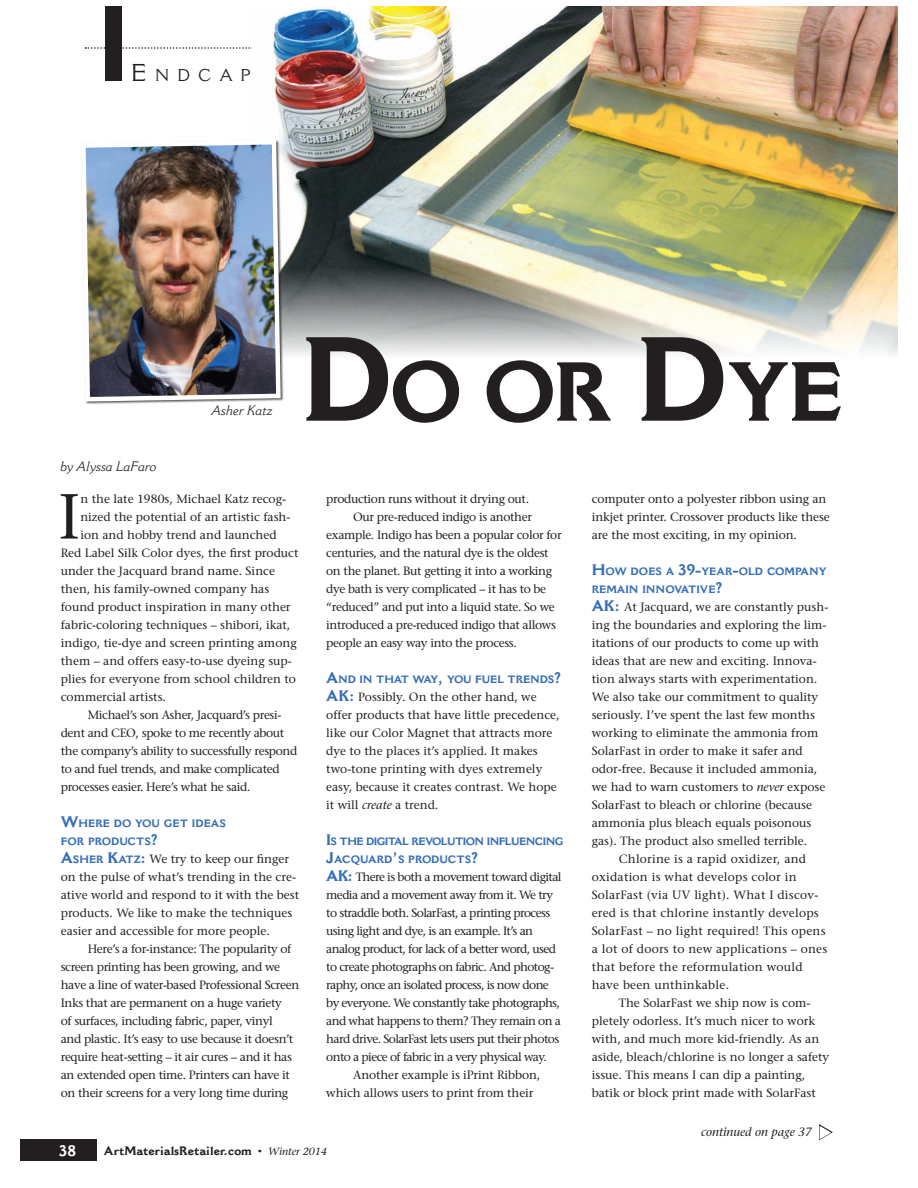
<style>
.page{position:relative;width:918px;height:1188px;background:#fff}
.page>*{position:absolute;margin:0;border:0;box-sizing:border-box;transform-origin:0 0}
.t1{font:700 82.35px "Cantoria";color:#231f20}
.t2{font:63.45px "Stone Serif";color:#231f20}
.t3{font:16.8px "Cantoria";letter-spacing:.485em;color:#231f20}
.t4{font:700 15px "Cantoria";color:#fff}
.t5{font:italic 13.5px "Cantoria";color:#231f20}
.t6{font:12px/18px "Stone Serif";color:#231f20}
.t7{font:12px/18px "Stone Serif";letter-spacing:-.03em;color:#231f20}
.t8{font:12px "Stone Serif";letter-spacing:-.05em;color:#231f20}
.t9{font:12px "Stone Serif";letter-spacing:.02em;color:#231f20}
.t10{font:700 12px "Cantoria";color:#231f20}
.t11{font:italic 12px "Stone Serif";color:#231f20}
.t12{font:700 10.5px/18px "Cantoria";letter-spacing:-.015em;color:#366eb4}
.t13{font:700 10.5px/18px "Cantoria";letter-spacing:-.055em;color:#366eb4}
.s1{font-size:24px}
.s2{font-size:117.6px}
.s3{font-size:15px}
.s4{font-family:"Cantoria";font-weight:700;font-size:15px;color:#366eb4}
.s5{font-family:"Cantoria";font-weight:700;font-size:10.5px;color:#366eb4}
.s6{font-style:italic}
.s7{font-family:"Stone Serif";font-weight:400;font-style:italic;font-size:10.5px}
</style>
<div class="page">
<div style="left:20px;top:1139px;width:77px;height:22px;background:#231f20"></div>
<div style="left:105px;top:7px;width:16px;height:74px;background:#231f20"></div>
<svg style="left:86px;top:47px;width:166px;height:2px"></svg>
<img style="left:272px;top:7px;width:626px;height:253px">
<img style="left:284px;top:260px;width:614px;height:95px">
<img style="left:81px;top:138px;width:202px;height:266px">
<svg style="left:819px;top:1124px;width:14px;height:17px"></svg>
<h3 class="t3" style="left:131px;top:65px;width:121px"><span class="s1">E</span>NDCAP</h3>
<p class="t5" style="left:212px;top:402px;width:63px">Asher Katz</p>
<h1 class="t1" style="left:301px;top:342px;width:545px"><span class="s2">D</span>O OR <span class="s2">D</span>YE</h1>
<p class="t5" style="left:61px;top:458px;width:98px">by Alyssa LaFaro</p>
<h2 class="t2" style="left:58px;top:478px;width:24px">I</h2>
<p class="t6" style="left:80px;top:489px;width:207px">n the late 1980s, Michael Katz recog-</p>
<p class="t6" style="left:80px;top:507px;width:212px">nized the potential of an artistic fash-</p>
<p class="t6" style="left:80px;top:525px;width:198px">ion and hobby trend and launched</p>
<p class="t6" style="left:61px;top:543px;width:239px">Red Label Silk Color dyes, the first product</p>
<p class="t6" style="left:61px;top:561px;width:216px">under the Jacquard brand name. Since</p>
<p class="t6" style="left:61px;top:579px;width:210px">then, his family-owned company has</p>
<p class="t6" style="left:61px;top:597px;width:231px">found product inspiration in many other</p>
<p class="t6" style="left:61px;top:615px;width:231px">fabric-coloring techniques – shibori, ikat,</p>
<p class="t6" style="left:61px;top:633px;width:238px">indigo, tie-dye and screen printing among</p>
<p class="t6" style="left:61px;top:651px;width:233px">them – and offers easy-to-use dyeing sup-</p>
<p class="t6" style="left:61px;top:669px;width:237px">plies for everyone from school children to</p>
<p class="t6" style="left:61px;top:687px;width:107px">commercial artists.</p>
<p class="t7" style="left:88px;top:705px;width:195px">Michael’s son Asher, Jacquard’s presi-</p>
<p class="t7" style="left:61px;top:723px;width:225px">dent and CEO, spoke to me recently about</p>
<p class="t7" style="left:61px;top:741px;width:238px">the company’s ability to successfully respond</p>
<p class="t7" style="left:61px;top:759px;width:220px">to and fuel trends, and make complicated</p>
<p class="t7" style="left:61px;top:777px;width:191px">processes easier. Here’s what he said.</p>
<p class="t12" style="left:61px;top:814px;width:167px"><span class="s3">W</span>HERE DO YOU GET IDEAS<br>FOR PRODUCTS<span class="s3">?</span></p>
<p class="t6" style="left:61px;top:849px;width:240px"><span class="s4">A</span><span class="s5">SHER</span> <span class="s4">K</span><span class="s5">ATZ</span><span class="s4">:</span> We try to keep our finger on the pulse of what’s trending in the cre&shy;ative world and respond to it with the best products. We like to make the techniques easier and accessible for more people.</p>
<p class="t7" style="left:61px;top:939px;width:240px;text-indent:27px">Here’s a for-instance: The popularity of screen printing has been growing, and we have a line of water-based Professional Screen Inks that are permanent on a huge variety<br>of surfaces, including fabric, paper, vinyl<br>and plastic. It’s easy to use because it doesn’t require heat-setting – it air cures – and it has an extended open time. Printers can have it on their screens for a very long time during</p>
<p class="t7" style="left:326px;top:489px;width:204px">production runs without it drying out.</p>
<p class="t7" style="left:353px;top:507px;width:180px">Our pre-reduced indigo is another</p>
<p class="t7" style="left:326px;top:525px;width:237px">example. Indigo has been a popular color for</p>
<p class="t7" style="left:326px;top:543px;width:224px">centuries, and the natural dye is the oldest</p>
<p class="t7" style="left:326px;top:561px;width:228px">on the planet. But getting it into a working</p>
<p class="t7" style="left:326px;top:579px;width:222px">dye bath is very complicated – it has to be</p>
<p class="t7" style="left:326px;top:597px;width:230px">“reduced” and put into a liquid state. So we</p>
<p class="t7" style="left:326px;top:615px;width:231px">introduced a pre-reduced indigo that allows</p>
<p class="t7" style="left:326px;top:633px;width:192px">people an easy way into the process.</p>
<p class="t12" style="left:326px;top:670px;width:237px"><span class="s3">A</span>ND IN THAT WAY<span class="s3">,</span> YOU FUEL TRENDS<span class="s3">?</span></p>
<p class="t6" style="left:326px;top:687px;width:235px"><span class="s4">AK:</span> Possibly. On the other hand, we offer products that have little precedence, like our Color Magnet that attracts more dye to the places it’s applied. It makes two-tone printing with dyes extremely easy, because it creates contrast. We hope it will <span class="s6">create</span> a trend.</p>
<p class="t13" style="left:326px;top:832px;width:239px"><span class="s3">I</span>S THE DIGITAL REVOLUTION INFLUENCING<br><span class="s3">J</span>ACQUARD<span class="s3">’</span>S PRODUCTS<span class="s3">?</span></p>
<p class="t8" style="left:326px;top:869px;width:237px"><span class="s4">AK:</span> There is both a movement toward digital</p>
<p class="t8" style="left:326px;top:887px;width:228px">media and a movement away from it. We try</p>
<p class="t8" style="left:326px;top:905px;width:226px">to straddle both. SolarFast, a printing process</p>
<p class="t8" style="left:326px;top:923px;width:208px">using light and dye, is an example. It’s an</p>
<p class="t8" style="left:326px;top:941px;width:231px">analog product, for lack of a better word, used</p>
<p class="t8" style="left:326px;top:959px;width:229px">to create photographs on fabric. And photog-</p>
<p class="t8" style="left:326px;top:977px;width:224px">raphy, once an isolated process, is now done</p>
<p class="t8" style="left:326px;top:995px;width:235px">by everyone. We constantly take photographs,</p>
<p class="t8" style="left:326px;top:1013px;width:236px">and what happens to them? They remain on a</p>
<p class="t8" style="left:326px;top:1031px;width:235px">hard drive. SolarFast lets users put their photos</p>
<p class="t8" style="left:326px;top:1049px;width:222px">onto a piece of fabric in a very physical way.</p>
<p class="t6" style="left:353px;top:1065px;width:188px">Another example is iPrint Ribbon,</p>
<p class="t6" style="left:326px;top:1083px;width:209px">which allows users to print from their</p>
<p class="t4" style="left:59px;top:1142px;width:19px">38</p>
<p class="t10" style="left:104px;top:1144px;width:224px">ArtMaterialsRetailer.com • <span class="s7">Winter 2014</span></p>
<p class="t6" style="left:592px;top:489px;width:239px">computer onto a polyester ribbon using an inkjet printer. Crossover products like these are the most exciting, in my opinion.</p>
<p class="t12" style="left:592px;top:562px;width:236px"><span class="s3">H</span>OW DOES A <span class="s3">39-</span>YEAR<span class="s3">-</span>OLD COMPANY<br>REMAIN INNOVATIVE<span class="s3">?</span></p>
<p class="t6" style="left:592px;top:597px;width:238px"><span class="s4">AK:</span> At Jacquard, we are constantly push-</p>
<p class="t6" style="left:592px;top:615px;width:236px">ing the boundaries and exploring the lim-</p>
<p class="t6" style="left:592px;top:633px;width:229px">itations of our products to come up with</p>
<p class="t6" style="left:592px;top:651px;width:226px">ideas that are new and exciting. Innova-</p>
<p class="t6" style="left:592px;top:669px;width:227px">tion always starts with experimentation.</p>
<p class="t6" style="left:592px;top:687px;width:228px">We also take our commitment to quality</p>
<p class="t6" style="left:592px;top:705px;width:225px">seriously. I’ve spent the last few months</p>
<p class="t6" style="left:592px;top:723px;width:228px">working to eliminate the ammonia from</p>
<p class="t6" style="left:592px;top:741px;width:213px">SolarFast in order to make it safer and</p>
<p class="t6" style="left:592px;top:759px;width:227px">odor-free. Because it included ammonia,</p>
<p class="t6" style="left:592px;top:777px;width:235px">we had to warn customers to <span class="s6">never</span> expose</p>
<p class="t6" style="left:592px;top:795px;width:222px">SolarFast to bleach or chlorine (because</p>
<p class="t6" style="left:592px;top:813px;width:221px">ammonia plus bleach equals poisonous</p>
<p class="t6" style="left:592px;top:831px;width:217px">gas). The product also smelled terrible.</p>
<p class="t9" style="left:619px;top:851px;width:189px">Chlorine is a rapid oxidizer, and</p>
<p class="t9" style="left:592px;top:869px;width:206px">oxidation is what develops color in</p>
<p class="t9" style="left:592px;top:887px;width:228px">SolarFast (via UV light). What I discov-</p>
<p class="t9" style="left:592px;top:905px;width:229px">ered is that chlorine instantly develops</p>
<p class="t9" style="left:592px;top:923px;width:235px">SolarFast – no light required! This opens</p>
<p class="t9" style="left:592px;top:941px;width:237px">a lot of doors to new applications – ones</p>
<p class="t9" style="left:592px;top:959px;width:212px">that before the reformulation would</p>
<p class="t9" style="left:592px;top:977px;width:139px">have been unthinkable.</p>
<p class="t6" style="left:619px;top:993px;width:193px">The SolarFast we ship now is com-</p>
<p class="t6" style="left:592px;top:1011px;width:225px">pletely odorless. It’s much nicer to work</p>
<p class="t6" style="left:592px;top:1029px;width:229px">with, and much more kid-friendly. As an</p>
<p class="t6" style="left:592px;top:1047px;width:239px">aside, bleach/chlorine is no longer a safety</p>
<p class="t6" style="left:592px;top:1065px;width:215px">issue. This means I can dip a painting,</p>
<p class="t6" style="left:592px;top:1083px;width:226px">batik or block print made with SolarFast</p>
<p class="t11" style="left:701px;top:1125px;width:112px">continued on page 37</p>
</div>
